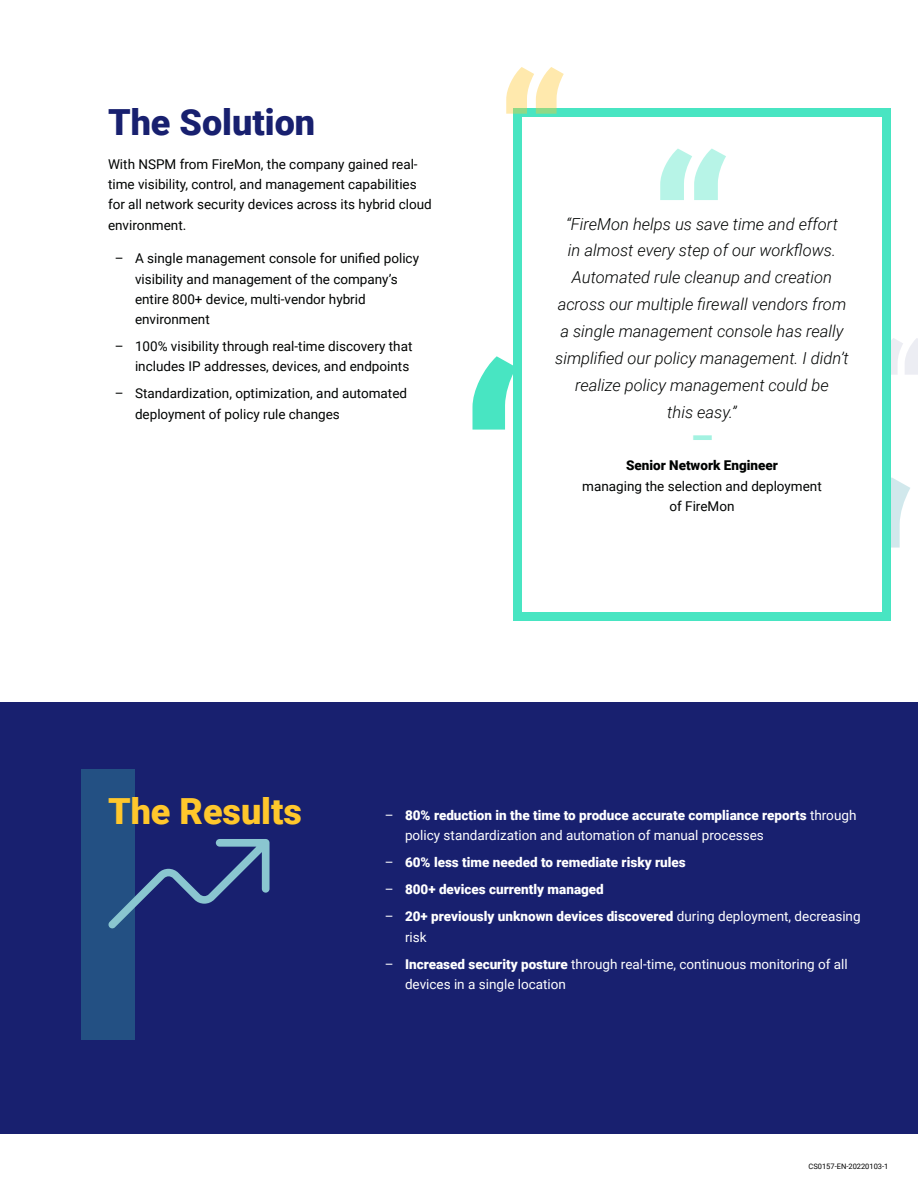
<style>
.page{position:relative;width:918px;height:1188px;background:#fff}
.page>*{position:absolute;margin:0;border:0;box-sizing:border-box;transform-origin:0 0}
.t1{font:900 36px "Roboto";color:#18206f}
.t2{font:900 36px "Roboto";color:#ffc72c}
.t3{font:900 36px "Roboto";color:#a3f2e1}
.t4{font:italic 300 16.5px/27px "Roboto";color:#000302;text-align:center}
.t5{font:13.5px/20.2px "Roboto";color:#000302}
.t6{font:13.5px/20.2px "Roboto";color:#fff}
.t7{font:900 13.5px/20.2px "Roboto";color:#fff}
.t8{font:900 13.5px "Roboto";color:#000302}
.t9{font:7.5px "Roboto";color:#000}
.s1{font-weight:900}
.s2{font-weight:400}
</style>
<div class="page">
<svg style="left:472px;top:356px;width:41px;height:74px"></svg>
<svg style="left:891px;top:338px;width:27px;height:37px"></svg>
<svg style="left:891px;top:477px;width:19px;height:71px"></svg>
<div style="left:0;top:702px;width:918px;height:432px;background:#18206f"></div>
<div style="left:513px;top:108px;width:378px;height:513px;border:9px solid #48e5c2"></div>
<div style="left:81px;top:769px;width:54px;height:270px;background:#235083"></div>
<svg style="left:108px;top:839px;width:162px;height:89px"></svg>
<svg style="left:506px;top:67px;width:58px;height:47px"></svg>
<svg style="left:660px;top:148px;width:66px;height:52px"></svg>
<h1 class="t1" style="left:108px;top:108px;width:209px">The Solution</h1>
<p class="t5" style="left:108px;top:155px;width:325px">With NSPM from FireMon, the company gained real&shy;time visibility, control, and management capabilities for all network security devices across its hybrid cloud environment.</p>
<p class="t5" style="left:135px;top:249px;width:286px;text-indent:-20px">– A single management console for unified policy visibility and management of the company’s entire 800+ device, multi-vendor hybrid environment</p>
<p class="t5" style="left:115px;top:337px;width:299px;text-align:right">– 100% visibility through real-time discovery that includes IP addresses, devices, and endpoints</p>
<p class="t5" style="left:135px;top:384px;width:274px;text-indent:-20px">– Standardization, optimization, and automated deployment of policy rule changes</p>
<p class="t4" style="left:555px;top:211px;width:295px">“FireMon helps us save time and effort<br>in almost every step of our workflows.<br>Automated rule cleanup and creation across our multiple firewall vendors from a single management console has really simplified our policy management. I didn’t realize policy management could be<br>this easy.”</p>
<h1 class="t3" style="left:691px;top:423px;width:24px">–</h1>
<p class="t8" style="left:626px;top:460px;width:153px">Senior Network Engineer</p>
<p class="t5" style="left:582px;top:477px;width:241px;text-align:center">managing the selection and deployment of FireMon</p>
<h1 class="t2" style="left:108px;top:796px;width:196px">The Results</h1>
<p class="t6" style="left:405px;top:806px;width:453px;text-indent:-20px">– <span class="s1">80% reduction in the time to produce accurate compliance reports</span> through policy standardization and automation of manual processes</p>
<p class="t7" style="left:385px;top:854px;width:303px"><span class="s2">–</span> 60% less time needed to remediate risky rules</p>
<p class="t7" style="left:385px;top:881px;width:221px"><span class="s2">–</span> 800+ devices currently managed</p>
<p class="t7" style="left:405px;top:908px;width:457px;text-indent:-20px"><span class="s2">–</span> 20+ previously unknown devices discovered <span class="s2">during deployment, decreasing risk</span></p>
<p class="t6" style="left:405px;top:955px;width:444px;text-indent:-20px">– <span class="s1">Increased security posture</span> through real-time, continuous monitoring of all devices in a single location</p>
<p class="t9" style="left:809px;top:1161px;width:81px">CS0157-EN-20220103-1</p>
</div>
